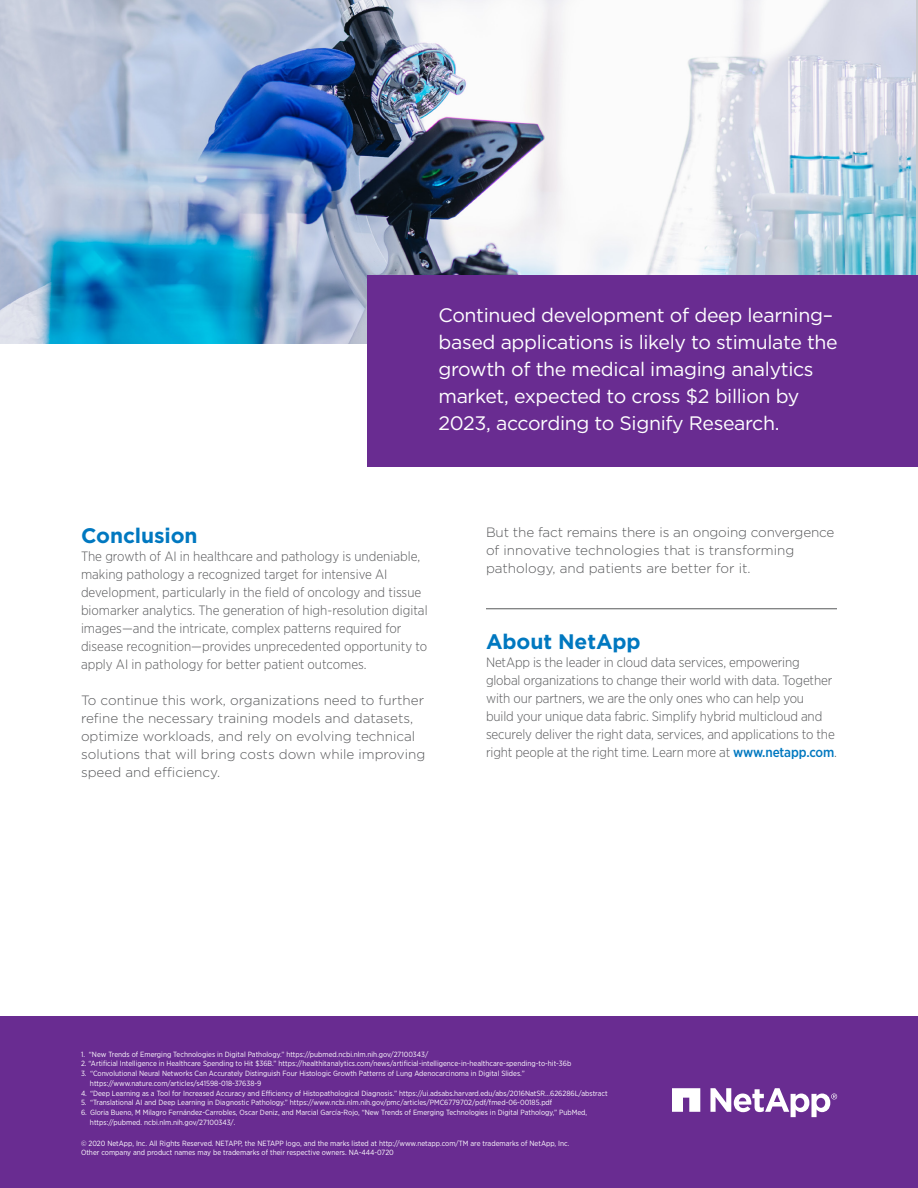
<style>
.page{position:relative;width:918px;height:1188px;background:#fff}
.page>*{position:absolute;margin:0;border:0;box-sizing:border-box;transform-origin:0 0}
.About_NetApp_Head{font:700 21px "Gotham";letter-spacing:-.005em;color:#0078c0}
.Body_Head_L1{font:700 21px "Gotham";letter-spacing:-.005em;color:#0078c0}
.Callout_-_Body_Copy{font:19.5px/27px "Gotham";letter-spacing:-.02em;color:#fff}
.Body{font:300 13.5px/18px "Gotham Narrow";color:#57585a}
.Body-2{font:300 13.5px/18px "Gotham";color:#57585a}
.About_NetApp_Body{font:300 13.5px/18px "Gotham Narrow";letter-spacing:-.01em;color:#57585a}
.Footnote{font:7.5px/9.8px "Gotham Narrow";color:#fff}
.Copyright{font:7.5px/9px "Gotham Narrow";color:#fff}
.s1{font-weight:500;color:#0078c0}
</style>
<div class="page">
<div style="left:0;top:1016px;width:918px;height:172px;background:#692c91"></div>
<hr style="left:486px;top:608px;width:351px;height:1px;background:#57585a">
<img style="left:0;top:0;width:915px;height:343px">
<div style="left:367px;top:275px;width:551px;height:191px;background:#692c91"></div>
<svg style="left:672px;top:1088px;width:28px;height:24px"></svg>
<svg style="left:710px;top:1088px;width:127px;height:29px"></svg>
<p class="Callout_-_Body_Copy" style="left:439px;top:302px;width:401px">Continued development of deep learning– based applications is likely to stimulate the growth of the medical imaging analytics market, expected to cross $2 billion by 2023, according to Signify Research.</p>
<p class="Body_Head_L1" style="left:81px;top:522px;width:118px">Conclusion</p>
<p class="Body" style="left:81px;top:547px;width:348px">The growth of AI in healthcare and pathology is undeniable, making pathology a recognized target for intensive AI development, particularly in the field of oncology and tissue biomarker analytics. The generation of high-resolution digital images—and the intricate, complex patterns required for disease recognition—provides unprecedented opportunity to apply AI in pathology for better patient outcomes.</p>
<p class="Body-2" style="left:81px;top:691px;width:346px">To continue this work, organizations need to further refine the necessary training models and datasets, optimize workloads, and rely on evolving technical solutions that will bring costs down while improving speed and efficiency.</p>
<p class="Body-2" style="left:486px;top:523px;width:350px">But the fact remains there is an ongoing convergence of innovative technologies that is transforming pathology, and patients are better for it.</p>
<p class="About_NetApp_Head" style="left:486px;top:628px;width:156px">About NetApp</p>
<p class="About_NetApp_Body" style="left:486px;top:653px;width:353px">NetApp is the leader in cloud data services, empowering global organizations to change their world with data. Together with our partners, we are the only ones who can help you<br>build your unique data fabric. Simplify hybrid multicloud and securely deliver the right data, services, and applications to the right people at the right time. Learn more at <span class="s1">www.netapp.com</span>.</p>
<p class="Footnote" style="left:81px;top:1049px;width:349px">1. “New Trends of Emerging Technologies in Digital Pathology.” https://pubmed.ncbi.nlm.nih.gov/27100343/</p>
<p class="Footnote" style="left:81px;top:1059px;width:492px">2. “Artificial Intelligence in Healthcare Spending to Hit $36B.” https://healthitanalytics.com/news/artificial-intelligence-in-healthcare-spending-to-hit-36b</p>
<p class="Footnote" style="left:90px;top:1069px;width:436px;text-indent:-9px">3. “Convolutional Neural Networks Can Accurately Distinguish Four Histologic Growth Patterns of Lung Adenocarcinoma in Digital Slides.” https://www.nature.com/articles/s41598-018-37638-9</p>
<p class="Footnote" style="left:81px;top:1088px;width:528px">4. “Deep Learning as a Tool for Increased Accuracy and Efficiency of Histopathological Diagnosis.” https://ui.adsabs.harvard.edu/abs/2016NatSR...626286L/abstract</p>
<p class="Footnote" style="left:81px;top:1098px;width:473px">5. “Translational AI and Deep Learning in Diagnostic Pathology.” https://www.ncbi.nlm.nih.gov/pmc/articles/PMC6779702/pdf/fmed-06-00185.pdf</p>
<p class="Footnote" style="left:90px;top:1108px;width:499px;text-indent:-9px">6. Gloria Bueno, M Milagro Fernández-Carrobles, Oscar Deniz, and Marcial García-Rojo, “New Trends of Emerging Technologies in Digital Pathology,” PubMed, https://pubmed. ncbi.nlm.nih.gov/27100343/.</p>
<p class="Copyright" style="left:81px;top:1138px;width:490px">© 2020 NetApp, Inc. All Rights Reserved. NETAPP, the NETAPP logo, and the marks listed at http://www.netapp.com/TM are trademarks of NetApp, Inc.<br>Other company and product names may be trademarks of their respective owners. NA-444-0720</p>
</div>
